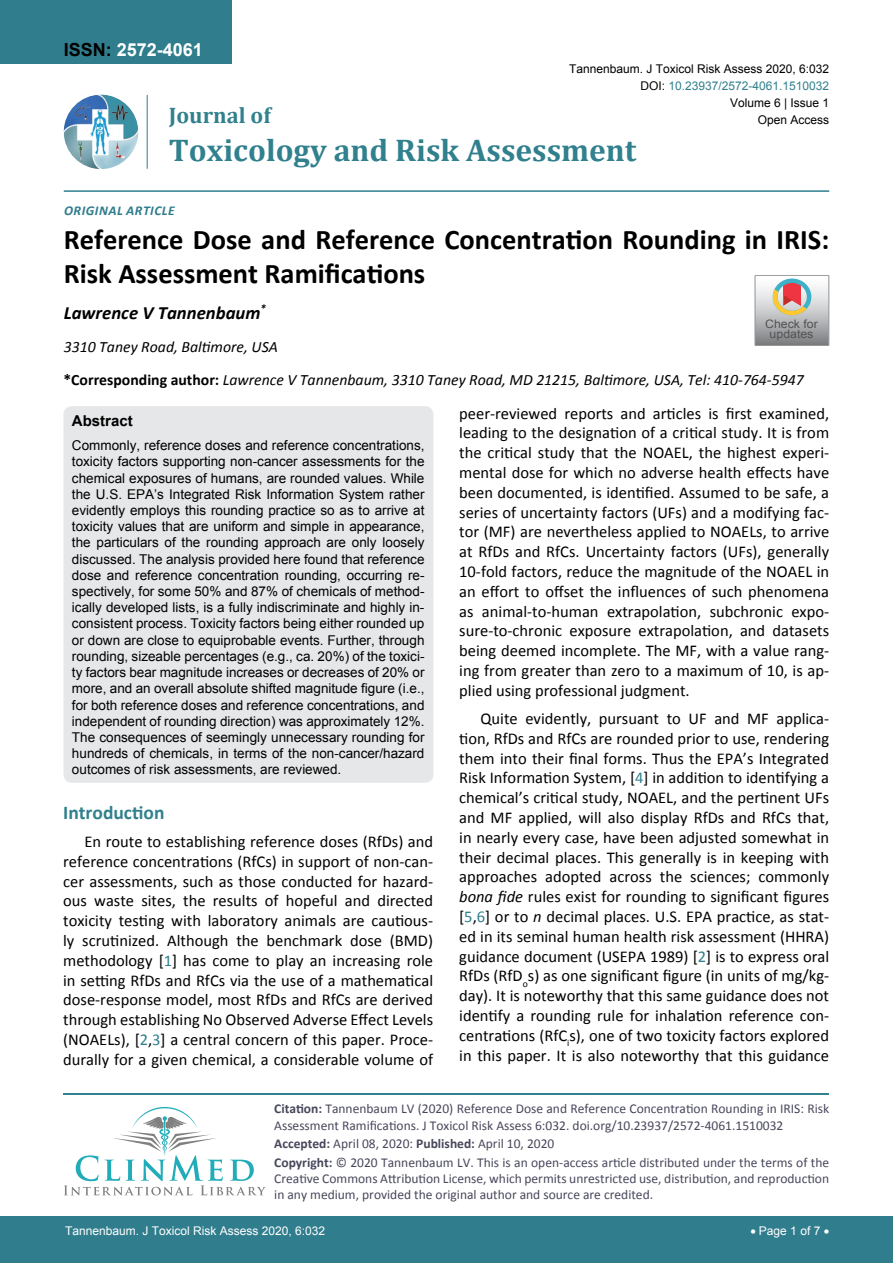
<style>
.page{position:relative;width:893px;height:1263px;background:#fff}
.page>*{position:absolute;margin:0;border:0;box-sizing:border-box;transform-origin:0 0}
.t1{font:700 31.5px "Cambria";color:#30808d}
.t2{font:700 28.5px/34.5px "Calibri";color:#000}
.t3{font:700 22.5px "Cambria";color:#30808d}
.t4{font:700 19.5px "Calibri";color:#30808d}
.t5{font:italic 700 18.75px "Calibri";color:#000}
.t6{font:700 18px "Arial";color:#fff}
.t7{font:16.5px/19.8px "Calibri";color:#000;text-align:justify}
.t8{font:italic 15.75px/33px "Calibri";color:#000}
.t9{font:700 15px "Arial";color:#000}
.t10{font:13.5px/16.2px "Arial";color:#000;text-align:justify}
.t11{font:13.5px/16.2px "Calibri";color:#47475c}
.t12{font:italic 700 13.5px "Calibri";letter-spacing:.04em;color:#307d8d}
.t13{font:12px "Arial";color:#000}
.t14{font:12px "Arial";color:#fff}
.t15{font:12px "Arial";color:#30808d}
.t16{font:11.7px/10.1px "Arial";color:#535353;text-align:center;scale:1.06 1}
.s1{color:#000}
.s2{font-weight:700;font-style:normal}
.s3{color:#30808d}
.s4{font-style:italic}
.s5{font-weight:700}
</style>
<div class="page">
<img style="left:64px;top:95px;width:74px;height:74px;border-radius:37px">
<hr style="left:147px;top:95px;width:1px;height:74px;background:#307d8d">
<hr style="left:64px;top:190px;width:765px;height:2px;background:#307d8d">
<div style="left:0;top:0;width:231px;height:64px;background:#307d8d"></div>
<hr style="left:63px;top:1093px;width:766px;height:2px;background:#30808d">
<svg style="left:64px;top:1107px;width:202px;height:88px"></svg>
<div style="left:0;top:1217px;width:893px;height:46px;background:#307d8d"></div>
<div style="left:63px;top:406px;width:370px;height:377px;background:#e6e7e8;border-radius:9px"></div>
<svg style="left:755px;top:275px;width:74px;height:71px;background:#bcb6b3"></svg>
<p class="t6" style="left:64px;top:38px;width:141px"><span class="s1">ISSN:</span> 2572-4061</p>
<p class="t13" style="left:569px;top:60px;width:262px">Tannenbaum. J Toxicol Risk Assess 2020, 6:032</p>
<p class="t13" style="left:730px;top:95px;width:101px">Volume 6 | Issue 1</p>
<p class="t15" style="left:640px;top:78px;width:190px"><span class="s1">DOI:</span> 10.23937/2572-4061.1510032</p>
<h3 class="t3" style="left:169px;top:100px;width:103px">Journal of</h3>
<h1 class="t1" style="left:169px;top:128px;width:469px">Toxicology and Risk Assessment</h1>
<p class="t13" style="left:758px;top:112px;width:73px">Open Access</p>
<p class="t12" style="left:64px;top:202px;width:112px">Original Article</p>
<h2 class="t2" style="left:64px;top:222px;width:767px">Reference Dose and Reference Concentration Rounding in IRIS:<br>Risk Assessment Ramifications</h2>
<p class="t5" style="left:64px;top:301px;width:204px">Lawrence V Tannenbaum<sup>*</sup></p>
<p class="t8" style="left:63px;top:329px;width:742px">3310 Taney Road, Baltimore, USA<br><span class="s2">*Corresponding author:</span> Lawrence V Tannenbaum, 3310 Taney Road, MD 21215, Baltimore, USA, Tel: 410-764-5947</p>
<p class="t9" style="left:72px;top:410px;width:62px">Abstract</p>
<p class="t10" style="left:72px;top:438px;width:354px">Commonly, reference doses and reference concentrations, toxicity factors supporting non-cancer assessments for the chemical exposures of humans, are rounded values. While the U.S. EPA’s Integrated Risk Information System rather evidently employs this rounding practice so as to arrive at toxicity values that are uniform and simple in appearance, the particulars of the rounding approach are only loosely discussed. The analysis provided here found that reference dose and reference concentration rounding, occurring re&shy;spectively, for some 50% and 87% of chemicals of method&shy;ically developed lists, is a fully indiscriminate and highly in&shy;consistent process. Toxicity factors being either rounded up or down are close to equiprobable events. Further, through rounding, sizeable percentages (e.g., ca. 20%) of the toxici&shy;ty factors bear magnitude increases or decreases of 20% or more, and an overall absolute shifted magnitude figure (i.e., for both reference doses and reference concentrations, and independent of rounding direction) was approximately 12%.<br>The consequences of seemingly unnecessary rounding for hundreds of chemicals, in terms of the non-cancer/hazard outcomes of risk assessments, are reviewed.</p>
<p class="t16" style="left:765px;top:319px;width:51px">Check for updates</p>
<p class="t7" style="left:459px;top:403px;width:371px">peer-reviewed reports and articles is first examined, leading to the designation of a critical study. It is from the critical study that the NOAEL, the highest experi&shy;mental dose for which no adverse health effects have been documented, is identified. Assumed to be safe, a series of uncertainty factors (UFs) and a modifying fac&shy;tor (MF) are nevertheless applied to NOAELs, to arrive at RfDs and RfCs. Uncertainty factors (UFs), generally 10-fold factors, reduce the magnitude of the NOAEL in an effort to offset the influences of such phenomena as animal-to-human extrapolation, subchronic expo&shy;sure-to-chronic exposure extrapolation, and datasets being deemed incomplete. The MF, with a value rang&shy;ing from greater than zero to a maximum of 10, is ap&shy;plied using professional judgment.</p>
<p class="t7" style="left:459px;top:709px;width:371px;text-indent:21px">Quite evidently, pursuant to UF and MF applica&shy;tion, RfDs and RfCs are rounded prior to use, rendering them into their final forms. Thus the EPA’s Integrated Risk Information System, [<span class="s3">4</span>] in addition to identifying a chemical’s critical study, NOAEL, and the pertinent UFs and MF applied, will also display RfDs and RfCs that, in nearly every case, have been adjusted somewhat in their decimal places. This generally is in keeping with approaches adopted across the sciences; commonly <span class="s4">bona fide</span> rules exist for rounding to significant figures [<span class="s3">5</span>,<span class="s3">6</span>] or to <span class="s4">n</span> decimal places. U.S. EPA practice, as stat&shy;ed in its seminal human health risk assessment (HHRA) guidance document (USEPA 1989) [<span class="s3">2</span>] is to express oral RfDs (RfD<sub>o</sub>s) as one significant figure (in units of mg/kg&shy;day). It is noteworthy that this same guidance does not identify a rounding rule for inhalation reference con&shy;centrations (RfC<sub>i</sub>s), one of two toxicity factors explored in this paper. It is also noteworthy that this guidance</p>
<p class="t4" style="left:63px;top:800px;width:103px">Introduction</p>
<p class="t7" style="left:63px;top:832px;width:371px;text-indent:21px">En route to establishing reference doses (RfDs) and reference concentrations (RfCs) in support of non-can&shy;cer assessments, such as those conducted for hazard&shy;ous waste sites, the results of hopeful and directed toxicity testing with laboratory animals are cautious&shy;ly scrutinized. Although the benchmark dose (BMD) methodology [<span class="s3">1</span>] has come to play an increasing role in setting RfDs and RfCs via the use of a mathematical dose-response model, most RfDs and RfCs are derived through establishing No Observed Adverse Effect Levels (NOAELs), [<span class="s3">2</span>,<span class="s3">3</span>] a central concern of this paper. Proce&shy;durally for a given chemical, a considerable volume of</p>
<p class="t11" style="left:274px;top:1101px;width:556px"><span class="s5">Citation:</span> Tannenbaum LV (2020) Reference Dose and Reference Concentration Rounding in IRIS: Risk<br>Assessment Ramifications. J Toxicol Risk Assess 6:032. doi.org/10.23937/2572-4061.1510032</p>
<p class="t11" style="left:274px;top:1134px;width:556px;line-height:18.6px"><span class="s5">Accepted:</span> April 08, 2020: <span class="s5">Published:</span> April 10, 2020<br><span class="s5">Copyright:</span> © 2020 Tannenbaum LV. This is an open-access article distributed under the terms of the</p>
<p class="t11" style="left:274px;top:1170px;width:556px">Creative Commons Attribution License, which permits unrestricted use, distribution, and reproduction in any medium, provided the original author and source are credited.</p>
<p class="t14" style="left:65px;top:1223px;width:262px">Tannenbaum. J Toxicol Risk Assess 2020, 6:032</p>
<p class="t14" style="left:750px;top:1223px;width:80px">• Page 1 of 7 •</p>
</div>
